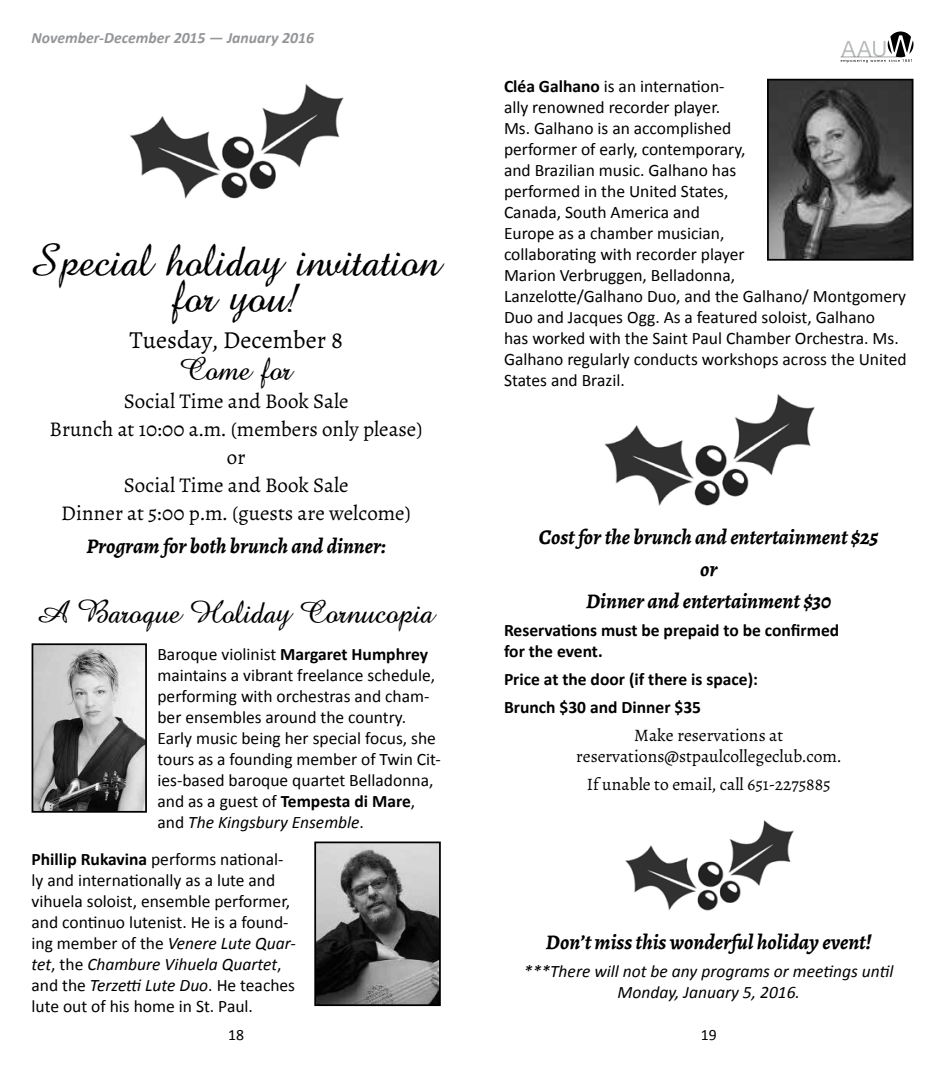
<style>
.page{position:relative;width:945px;height:1071px;background:#fff}
.page>*{position:absolute;margin:0;border:0;box-sizing:border-box;transform-origin:0 0}
.t1{font:29.75px/35.7px "Abbeyline";color:#000;text-align:center}
.t2{font:24.5px "Alegreya";color:#000}
.t3{font:italic 700 21px/32.2px "Alegreya";color:#000;text-align:center}
.t4{font:21px/28px "Alegreya";color:#000;text-align:center}
.t5{font:21px "Abbeyline";color:#000}
.t6{font:17.5px/21px "Calibri";color:#000}
.t7{font:700 17.5px/21px "Calibri";color:#000}
.t8{font:17.5px/21px "Alegreya";color:#000;text-align:center}
.t9{font:italic 17.5px/21px "Calibri";color:#000;text-align:center}
.t10{font:italic 700 15.75px "Calibri";color:#939598}
.t11{font:15.75px "Calibri";color:#000}
.s1{font-weight:700}
.s2{font-style:italic}
</style>
<div class="page">
<svg style="left:841px;top:32px;width:73px;height:31px"></svg>
<img style="left:770px;top:82px;width:141px;height:176px">
<div style="left:767px;top:79px;width:147px;height:182px;border:2px solid #000"></div>
<img style="left:625px;top:820px;width:169px;height:91px">
<img style="left:604px;top:394px;width:211px;height:112px">
<img style="left:130px;top:84px;width:214px;height:115px">
<img style="left:35px;top:646px;width:109px;height:164px">
<div style="left:32px;top:643px;width:115px;height:170px;border:2px solid #000"></div>
<img style="left:317px;top:845px;width:121px;height:158px">
<div style="left:314px;top:842px;width:127px;height:164px;border:2px solid #000"></div>
<p class="t10" style="left:32px;top:28px;width:284px">November-December 2015 — January 2016</p>
<h1 class="t1" style="left:32px;top:248px;width:409px">Special holiday invitation for you!</h1>
<h2 class="t2" style="left:130px;top:325px;width:215px">Tuesday, December 8</h2>
<p class="t5" style="left:181px;top:361px;width:112px">Come for</p>
<p class="t4" style="left:50px;top:388px;width:375px">Social Time and Book Sale<br>Brunch at 10:00 a.m. (members only please) or<br>Social Time and Book Sale<br>Dinner at 5:00 p.m. (guests are welcome)</p>
<p class="t3" style="left:87px;top:530px;width:301px">Program for both brunch and dinner:</p>
<p class="t5" style="left:38px;top:603px;width:397px">A Baroque Holiday Cornucopia</p>
<p class="t6" style="left:157px;top:643px;width:285px">Baroque violinist <span class="s1">Margaret Humphrey </span>maintains a vibrant freelance schedule, performing with orchestras and cham&shy;ber ensembles around the country.<br>Early music being her special focus, she tours as a founding member of Twin Cit&shy;ies-based baroque quartet Belladonna, and as a guest of <span class="s1">Tempesta di Mare</span>, and <span class="s2">The Kingsbury Ensemble</span>.</p>
<p class="t6" style="left:32px;top:848px;width:266px"><span class="s1">Phillip Rukavina</span> performs national&shy;ly and internationally as a lute and vihuela soloist, ensemble performer, and continuo lutenist. He is a found&shy;ing member of the <span class="s2">Venere Lute Quar&shy;tet</span>, the <span class="s2">Chambure Vihuela Quartet</span>, and the <span class="s2">Terzetti Lute Duo</span>. He teaches lute out of his home in St. Paul.</p>
<p class="t6" style="left:504px;top:75px;width:404px"><span class="s1">Cléa Galhano</span> is an internation-<br>ally renowned recorder player.<br>Ms. Galhano is an accomplished<br>performer of early, contemporary,<br>and Brazilian music. Galhano has<br>performed in the United States,<br>Canada, South America and<br>Europe as a chamber musician,<br>collaborating with recorder player<br>Marion Verbruggen, Belladonna,<br>Lanzelotte/Galhano Duo, and the Galhano/ Montgomery Duo and Jacques Ogg. As a featured soloist, Galhano<br>has worked with the Saint Paul Chamber Orchestra. Ms.<br>Galhano regularly conducts workshops across the United States and Brazil.</p>
<p class="t3" style="left:539px;top:521px;width:341px">Cost for the brunch and entertainment $25 or<br>Dinner and entertainment $30</p>
<p class="t7" style="left:504px;top:619px;width:337px">Reservations must be prepaid to be confirmed for the event.</p>
<p class="t7" style="left:504px;top:665px;width:255px;line-height:28px">Price at the door (if there is space):<br>Brunch $30 and Dinner $35</p>
<p class="t8" style="left:576px;top:725px;width:267px">Make reservations at reservations@stpaulcollegeclub.com.</p>
<p class="t8" style="left:587px;top:774px;width:246px">If unable to email, call 651-2275885</p>
<p class="t3" style="left:546px;top:926px;width:327px">Don’t miss this wonderful holiday event!</p>
<p class="t9" style="left:524px;top:960px;width:371px">***There will not be any programs or meetings until<br>Monday, January 5, 2016.</p>
<p class="t11" style="left:228px;top:1025px;width:17px">18</p>
<p class="t11" style="left:701px;top:1025px;width:17px">19</p>
</div>
